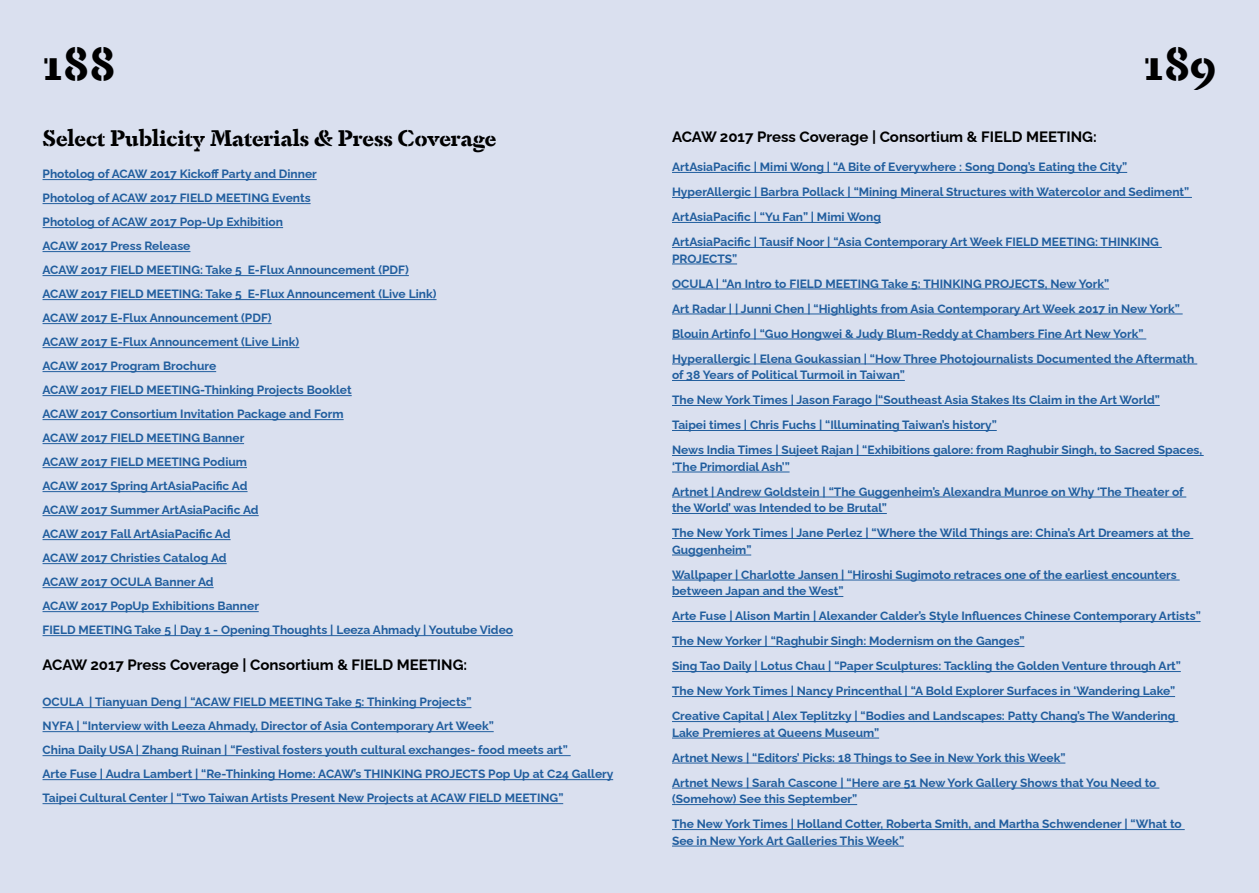
<style>
.page{position:relative;width:1259px;height:893px;background:#fff}
.page>*{position:absolute;margin:0;border:0;box-sizing:border-box;transform-origin:0 0}
.t1{font:700 46.5px "Dapifer Stencil";color:#000}
.t2{font:700 22.5px "Dapifer Stencil";color:#000}
.t3{font:700 15px "Raleway";color:#000}
.t4{font:700 12px/24px "Raleway";color:#215e9e}
</style>
<div class="page">
<div style="left:0;top:0;width:629px;height:893px;background:#dae0ef"></div>
<div style="left:628px;top:0;width:631px;height:893px;background:#dae0ef"></div>
<hr style="left:43px;top:179px;width:274px;height:1px;background:#215e9e">
<hr style="left:43px;top:203px;width:268px;height:1px;background:#215e9e">
<hr style="left:43px;top:227px;width:240px;height:1px;background:#215e9e">
<hr style="left:43px;top:251px;width:147px;height:1px;background:#215e9e">
<hr style="left:43px;top:275px;width:366px;height:1px;background:#215e9e">
<hr style="left:43px;top:299px;width:393px;height:1px;background:#215e9e">
<hr style="left:43px;top:323px;width:229px;height:1px;background:#215e9e">
<hr style="left:43px;top:347px;width:256px;height:1px;background:#215e9e">
<hr style="left:43px;top:371px;width:173px;height:1px;background:#215e9e">
<hr style="left:43px;top:395px;width:309px;height:1px;background:#215e9e">
<hr style="left:43px;top:419px;width:301px;height:1px;background:#215e9e">
<hr style="left:43px;top:443px;width:201px;height:1px;background:#215e9e">
<hr style="left:43px;top:467px;width:204px;height:1px;background:#215e9e">
<hr style="left:43px;top:491px;width:204px;height:1px;background:#215e9e">
<hr style="left:43px;top:515px;width:216px;height:1px;background:#215e9e">
<hr style="left:43px;top:539px;width:188px;height:1px;background:#215e9e">
<hr style="left:43px;top:563px;width:184px;height:1px;background:#215e9e">
<hr style="left:43px;top:587px;width:171px;height:1px;background:#215e9e">
<hr style="left:43px;top:611px;width:216px;height:1px;background:#215e9e">
<hr style="left:43px;top:635px;width:470px;height:1px;background:#215e9e">
<hr style="left:43px;top:707px;width:428px;height:1px;background:#215e9e">
<hr style="left:43px;top:731px;width:451px;height:1px;background:#215e9e">
<hr style="left:43px;top:755px;width:527px;height:1px;background:#215e9e">
<hr style="left:43px;top:779px;width:570px;height:1px;background:#215e9e">
<hr style="left:43px;top:803px;width:520px;height:1px;background:#215e9e">
<hr style="left:672px;top:172px;width:455px;height:1px;background:#215e9e">
<hr style="left:672px;top:197px;width:520px;height:1px;background:#215e9e">
<hr style="left:672px;top:222px;width:209px;height:1px;background:#215e9e">
<hr style="left:672px;top:247px;width:489px;height:1px;background:#215e9e">
<hr style="left:672px;top:264px;width:65px;height:1px;background:#215e9e">
<hr style="left:672px;top:289px;width:437px;height:1px;background:#215e9e">
<hr style="left:672px;top:314px;width:510px;height:1px;background:#215e9e">
<hr style="left:672px;top:339px;width:474px;height:1px;background:#215e9e">
<hr style="left:672px;top:364px;width:525px;height:1px;background:#215e9e">
<hr style="left:672px;top:380px;width:233px;height:1px;background:#215e9e">
<hr style="left:672px;top:405px;width:487px;height:1px;background:#215e9e">
<hr style="left:672px;top:430px;width:324px;height:1px;background:#215e9e">
<hr style="left:672px;top:455px;width:531px;height:1px;background:#215e9e">
<hr style="left:672px;top:472px;width:117px;height:1px;background:#215e9e">
<hr style="left:672px;top:497px;width:514px;height:1px;background:#215e9e">
<hr style="left:672px;top:513px;width:215px;height:1px;background:#215e9e">
<hr style="left:672px;top:538px;width:521px;height:1px;background:#215e9e">
<hr style="left:672px;top:555px;width:79px;height:1px;background:#215e9e">
<hr style="left:672px;top:580px;width:507px;height:1px;background:#215e9e">
<hr style="left:672px;top:596px;width:171px;height:1px;background:#215e9e">
<hr style="left:672px;top:621px;width:528px;height:1px;background:#215e9e">
<hr style="left:672px;top:646px;width:352px;height:1px;background:#215e9e">
<hr style="left:672px;top:671px;width:508px;height:1px;background:#215e9e">
<hr style="left:672px;top:696px;width:503px;height:1px;background:#215e9e">
<hr style="left:672px;top:721px;width:506px;height:1px;background:#215e9e">
<hr style="left:672px;top:738px;width:207px;height:1px;background:#215e9e">
<hr style="left:672px;top:763px;width:393px;height:1px;background:#215e9e">
<hr style="left:672px;top:788px;width:487px;height:1px;background:#215e9e">
<hr style="left:672px;top:804px;width:185px;height:1px;background:#215e9e">
<hr style="left:672px;top:829px;width:512px;height:1px;background:#215e9e">
<hr style="left:672px;top:846px;width:232px;height:1px;background:#215e9e">
<h1 class="t1" style="left:43px;top:29px;width:74px">188</h1>
<h1 class="t1" style="left:1143px;top:29px;width:74px">189</h1>
<h2 class="t2" style="left:43px;top:121px;width:455px">Select Publicity Materials &amp; Press Coverage</h2>
<p class="t3" style="left:672px;top:125px;width:426px">ACAW 2017 Press Coverage | Consortium &amp; FIELD MEETING:</p>
<p class="t4" style="left:43px;top:161px;width:472px">Photolog of ACAW 2017 Kickoff Party and Dinner<br>Photolog of ACAW 2017 FIELD MEETING Events<br>Photolog of ACAW 2017 Pop-Up Exhibition<br>ACAW 2017 Press Release<br>ACAW 2017 FIELD MEETING: Take 5 E-Flux Announcement (PDF)<br>ACAW 2017 FIELD MEETING: Take 5 E-Flux Announcement (Live Link)<br>ACAW 2017 E-Flux Announcement (PDF)<br>ACAW 2017 E-Flux Announcement (Live Link)<br>ACAW 2017 Program Brochure<br>ACAW 2017 FIELD MEETING-Thinking Projects Booklet<br>ACAW 2017 Consortium Invitation Package and Form<br>ACAW 2017 FIELD MEETING Banner<br>ACAW 2017 FIELD MEETING Podium<br>ACAW 2017 Spring ArtAsiaPacific Ad<br>ACAW 2017 Summer ArtAsiaPacific Ad<br>ACAW 2017 Fall ArtAsiaPacific Ad<br>ACAW 2017 Christies Catalog Ad<br>ACAW 2017 OCULA Banner Ad<br>ACAW 2017 PopUp Exhibitions Banner<br>FIELD MEETING Take 5 | Day 1 - Opening Thoughts | Leeza Ahmady | Youtube Video</p>
<p class="t3" style="left:43px;top:653px;width:426px">ACAW 2017 Press Coverage | Consortium &amp; FIELD MEETING:</p>
<p class="t4" style="left:43px;top:689px;width:572px">OCULA | Tianyuan Deng | “ACAW FIELD MEETING Take 5: Thinking Projects”<br>NYFA | “Interview with Leeza Ahmady, Director of Asia Contemporary Art Week”<br>China Daily USA | Zhang Ruinan | “Festival fosters youth cultural exchanges- food meets art”<br>Arte Fuse | Audra Lambert | “Re-Thinking Home: ACAW’s THINKING PROJECTS Pop Up at C24 Gallery Taipei Cultural Center | “Two Taiwan Artists Present New Projects at ACAW FIELD MEETING”</p>
<p class="t4" style="left:672px;top:153px;width:519px;line-height:25px">ArtAsiaPacific | Mimi Wong | “A Bite of Everywhere : Song Dong’s Eating the City” HyperAllergic | Barbra Pollack | “Mining Mineral Structures with Watercolor and Sediment” ArtAsiaPacific | “Yu Fan” | Mimi Wong<br>ArtAsiaPacific | Tausif Noor | “Asia Contemporary Art Week FIELD MEETING: THINKING</p>
<p class="t4" style="left:672px;top:245px;width:524px;line-height:25px">PROJECTS”<br>OCULA | “An Intro to FIELD MEETING Take 5: THINKING PROJECTS, New York”<br>Art Radar | | Junni Chen | “Highlights from Asia Contemporary Art Week 2017 in New York” Blouin Artinfo | “Guo Hongwei &amp; Judy Blum-Reddy at Chambers Fine Art New York” Hyperallergic | Elena Goukassian | “How Three Photojournalists Documented the Aftermath</p>
<p class="t4" style="left:672px;top:361px;width:532px;line-height:25px">of 38 Years of Political Turmoil in Taiwan”<br>The New York Times | Jason Farago |“Southeast Asia Stakes Its Claim in the Art World”<br>Taipei times | Chris Fuchs | “Illuminating Taiwan’s history”<br>News India Times | Sujeet Rajan | “Exhibitions galore: from Raghubir Singh, to Sacred Spaces,</p>
<p class="t4" style="left:672px;top:453px;width:513px;line-height:25px">‘The Primordial Ash’”<br>Artnet | Andrew Goldstein | “The Guggenheim’s Alexandra Munroe on Why ‘The Theater of</p>
<p class="t4" style="left:672px;top:494px;width:520px;line-height:25px">the World’ was Intended to be Brutal”<br>The New York Times | Jane Perlez | “Where the Wild Things are: China’s Art Dreamers at the</p>
<p class="t4" style="left:672px;top:536px;width:506px;line-height:25px">Guggenheim”<br>Wallpaper | Charlotte Jansen | “Hiroshi Sugimoto retraces one of the earliest encounters</p>
<p class="t4" style="left:672px;top:577px;width:530px;line-height:25px">between Japan and the West”<br>Arte Fuse | Alison Martin | Alexander Calder’s Style Influences Chinese Contemporary Artists” The New Yorker | “Raghubir Singh: Modernism on the Ganges”<br>Sing Tao Daily | Lotus Chau | “Paper Sculptures: Tackling the Golden Venture through Art” The New York Times | Nancy Princenthal | “A Bold Explorer Surfaces in ‘Wandering Lake” Creative Capital | Alex Teplitzky | “Bodies and Landscapes: Patty Chang’s The Wandering</p>
<p class="t4" style="left:672px;top:719px;width:486px;line-height:25px">Lake Premieres at Queens Museum”<br>Artnet News | “Editors’ Picks: 18 Things to See in New York this Week”<br>Artnet News | Sarah Cascone | “Here are 51 New York Gallery Shows that You Need to</p>
<p class="t4" style="left:672px;top:785px;width:511px;line-height:25px">(Somehow) See this September”<br>The New York Times | Holland Cotter, Roberta Smith, and Martha Schwendener | “What to</p>
<p class="t4" style="left:672px;top:827px;width:233px">See in New York Art Galleries This Week”</p>
</div>
